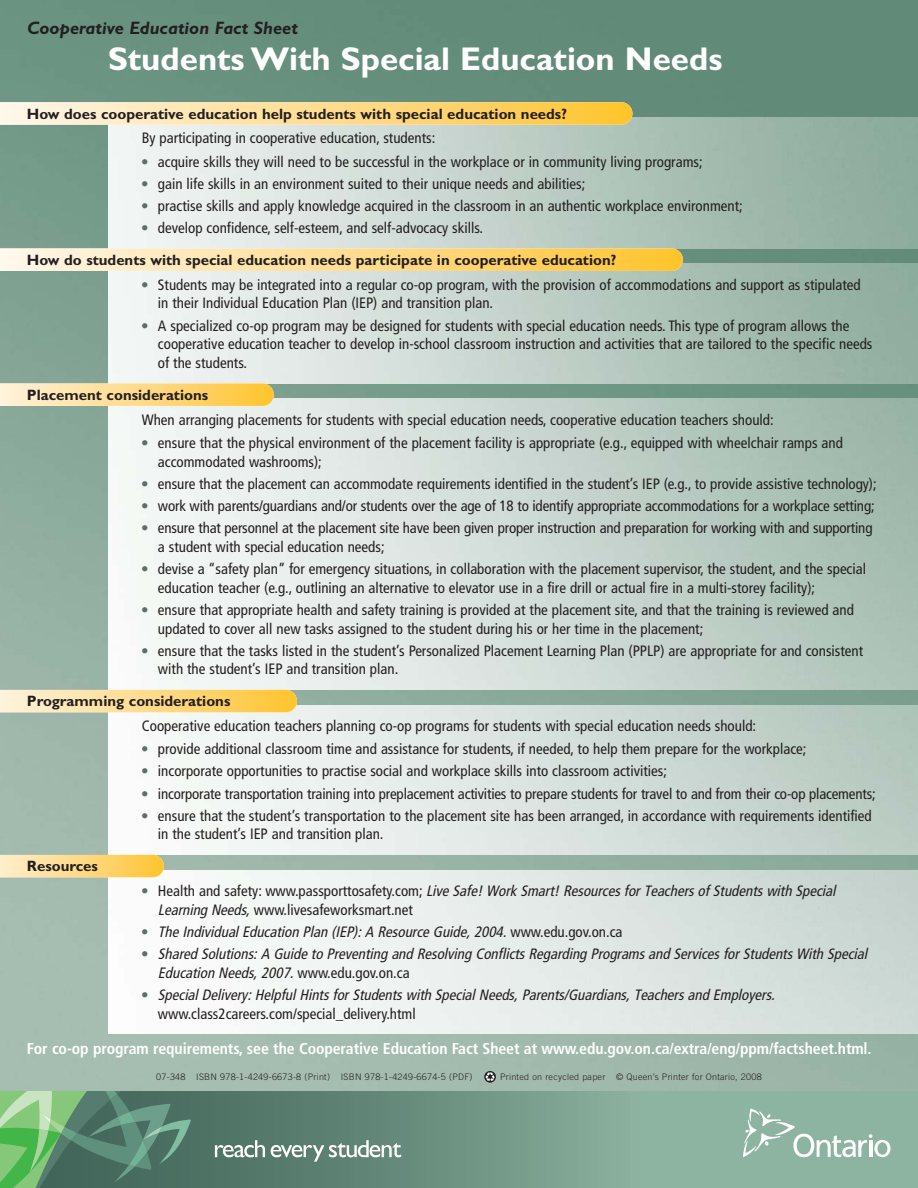
<style>
.page{position:relative;width:918px;height:1188px;background:#fff}
.page>*{position:absolute;margin:0;border:0;box-sizing:border-box;transform-origin:0 0}
.t1{font:700 33px "Gill Sans";color:#fff}
.t2{font:italic 700 18px "Gill Sans";color:#231f20}
.t3{font:700 condensed 15.75px "Frutiger";letter-spacing:-.005em;color:#fff}
.t4{font:condensed 15px/18.8px "Frutiger";color:#231f20}
.t5{font:italic condensed 15px/18.8px "Frutiger";color:#231f20}
.t6{font:700 15px "Gill Sans";color:#231f20}
.t7{font:300 9px "Trade Gothic";letter-spacing:.03em;color:#231f20}
.s1{color:#5e6e66}
.s2{font-style:normal;color:#5e6e66}
.s3{font-style:normal}
</style>
<div class="page">
<img style="left:0;top:0;width:918px;height:1091px">
<svg style="left:484px;top:1071px;width:12px;height:12px"></svg>
<svg style="left:485px;top:1072px;width:10px;height:9px"></svg>
<img style="left:108px;top:399px;width:810px;height:291px">
<img style="left:108px;top:705px;width:810px;height:150px">
<img style="left:108px;top:263px;width:810px;height:120px">
<img style="left:108px;top:117px;width:810px;height:132px">
<img style="left:108px;top:870px;width:810px;height:164px">
<svg style="left:0;top:102px;width:632px;height:23px;background:#fedd92"></svg>
<svg style="left:0;top:855px;width:164px;height:22px;background:#fed983"></svg>
<svg style="left:0;top:690px;width:297px;height:22px;background:#fedb8a"></svg>
<svg style="left:0;top:383px;width:274px;height:23px;background:#fddb8b"></svg>
<svg style="left:0;top:248px;width:683px;height:23px;background:#fddd92"></svg>
<svg style="left:192px;top:1091px;width:726px;height:97px;background:#769b8a"></svg>
<svg style="left:0;top:1091px;width:192px;height:97px;background:#609370"></svg>
<svg style="left:215px;top:1140px;width:50px;height:17px"></svg>
<svg style="left:271px;top:1140px;width:130px;height:22px"></svg>
<svg style="left:743px;top:1109px;width:147px;height:48px;background:#a0bfb0"></svg>
<p class="t2" style="left:27px;top:22px;width:273px">Cooperative Education Fact Sheet</p>
<h1 class="t1" style="left:108px;top:48px;width:616px">Students With Special Education Needs</h1>
<p class="t6" style="left:27px;top:108px;width:542px">How does cooperative education help students with special education needs?</p>
<p class="t4" style="left:142px;top:130px;width:295px">By participating in cooperative education, students:</p>
<p class="t4" style="left:141px;top:153px;width:563px"><span class="s1">•</span> acquire skills they will need to be successful in the workplace or in community living programs;</p>
<p class="t4" style="left:141px;top:175px;width:446px"><span class="s1">•</span> gain life skills in an environment suited to their unique needs and abilities;</p>
<p class="t4" style="left:141px;top:198px;width:603px"><span class="s1">•</span> practise skills and apply knowledge acquired in the classroom in an authentic workplace environment;</p>
<p class="t4" style="left:141px;top:220px;width:344px"><span class="s1">•</span> develop confidence, self-esteem, and self-advocacy skills.</p>
<p class="t6" style="left:27px;top:255px;width:591px">How do students with special education needs participate in cooperative education?</p>
<p class="t4" style="left:158px;top:276px;width:704px;text-indent:-17px"><span class="s1">•</span> Students may be integrated into a regular co-op program, with the provision of accommodations and support as stipulated in their Individual Education Plan (IEP) and transition plan.</p>
<p class="t4" style="left:158px;top:317px;width:716px;text-indent:-17px"><span class="s1">•</span> A specialized co-op program may be designed for students with special education needs. This type of program allows the cooperative education teacher to develop in-school classroom instruction and activities that are tailored to the specific needs of the students.</p>
<p class="t6" style="left:27px;top:390px;width:183px">Placement considerations</p>
<p class="t4" style="left:142px;top:411px;width:633px">When arranging placements for students with special education needs, cooperative education teachers should:</p>
<p class="t4" style="left:158px;top:435px;width:686px;text-indent:-17px"><span class="s1">•</span> ensure that the physical environment of the placement facility is appropriate (e.g., equipped with wheelchair ramps and accommodated washrooms);</p>
<p class="t4" style="left:141px;top:475px;width:737px"><span class="s1">•</span> ensure that the placement can accommodate requirements identified in the student’s IEP (e.g., to provide assistive technology);</p>
<p class="t4" style="left:141px;top:498px;width:735px"><span class="s1">•</span> work with parents/guardians and/or students over the age of 18 to identify appropriate accommodations for a workplace setting;</p>
<p class="t4" style="left:158px;top:520px;width:716px;text-indent:-17px"><span class="s1">•</span> ensure that personnel at the placement site have been given proper instruction and preparation for working with and supporting a student with special education needs;</p>
<p class="t4" style="left:158px;top:561px;width:710px;text-indent:-17px"><span class="s1">•</span> devise a “safety plan” for emergency situations, in collaboration with the placement supervisor, the student, and the special education teacher (e.g., outlining an alternative to elevator use in a fire drill or actual fire in a multi-storey facility);</p>
<p class="t4" style="left:158px;top:601px;width:697px;text-indent:-17px"><span class="s1">•</span> ensure that appropriate health and safety training is provided at the placement site, and that the training is reviewed and updated to cover all new tasks assigned to the student during his or her time in the placement;</p>
<p class="t4" style="left:158px;top:642px;width:707px;text-indent:-17px"><span class="s1">•</span> ensure that the tasks listed in the student’s Personalized Placement Learning Plan (PPLP) are appropriate for and consistent with the student’s IEP and transition plan.</p>
<p class="t6" style="left:27px;top:696px;width:205px">Programming considerations</p>
<p class="t6" style="left:27px;top:861px;width:73px">Resources</p>
<p class="t4" style="left:142px;top:718px;width:616px">Cooperative education teachers planning co-op programs for students with special education needs should:</p>
<p class="t4" style="left:141px;top:741px;width:667px"><span class="s1">•</span> provide additional classroom time and assistance for students, if needed, to help them prepare for the workplace;</p>
<p class="t4" style="left:141px;top:763px;width:527px"><span class="s1">•</span> incorporate opportunities to practise social and workplace skills into classroom activities;</p>
<p class="t4" style="left:141px;top:785px;width:736px"><span class="s1">•</span> incorporate transportation training into preplacement activities to prepare students for travel to and from their co-op placements;</p>
<p class="t4" style="left:158px;top:807px;width:715px;text-indent:-17px"><span class="s1">•</span> ensure that the student’s transportation to the placement site has been arranged, in accordance with requirements identified in the student’s IEP and transition plan.</p>
<p class="t5" style="left:158px;top:883px;width:682px;text-indent:-17px"><span class="s2">•</span> <span class="s3">H e a l t h a n d s a f e ty : w w w. p a s s p o r t t o s a f e ty. c o m ;</span> Live Safe!Work Smart!ResourcesforTeachersof Studentswith Special<br>Learning Needs,<span class="s3">www.livesafeworksmart.net</span></p>
<p class="t5" style="left:141px;top:924px;width:483px"><span class="s2">•</span> The IndividualEducation Plan (IEP):A Resource Guide,2004. <span class="s3">w w w. e d u . g o v. o n . c a</span></p>
<p class="t5" style="left:158px;top:946px;width:714px;text-indent:-17px"><span class="s2">•</span> Shared Solutions:A Guide to Preventing and Resolving ConflictsRegarding Programsand ServicesforStudentsWith Special<br>Education Needs,2007. <span class="s3">www.edu.gov.on.ca</span></p>
<p class="t5" style="left:158px;top:987px;width:621px;text-indent:-17px"><span class="s2">•</span> SpecialDelivery:HelpfulHintsforStudentswith SpecialNeeds,Parents/Guardians,Teachersand Employers. <span class="s3">www.class2careers.com/special_delivery.html</span></p>
<p class="t3" style="left:27px;top:1042px;width:846px">For co-op program requirements, see the Cooperative Education Fact Sheet at www.edu.gov.on.ca/extra/eng/ppm/factsheet.html.</p>
<p class="t7" style="left:156px;top:1073px;width:318px">07-348 ISBN 978-1-4249-6673-8 (Print) ISBN 978-1-4249-6674-5 (PDF)</p>
<p class="t7" style="left:500px;top:1073px;width:263px">Printed on recycled paper © Queen’s Printer for Ontario, 2008</p>
</div>
